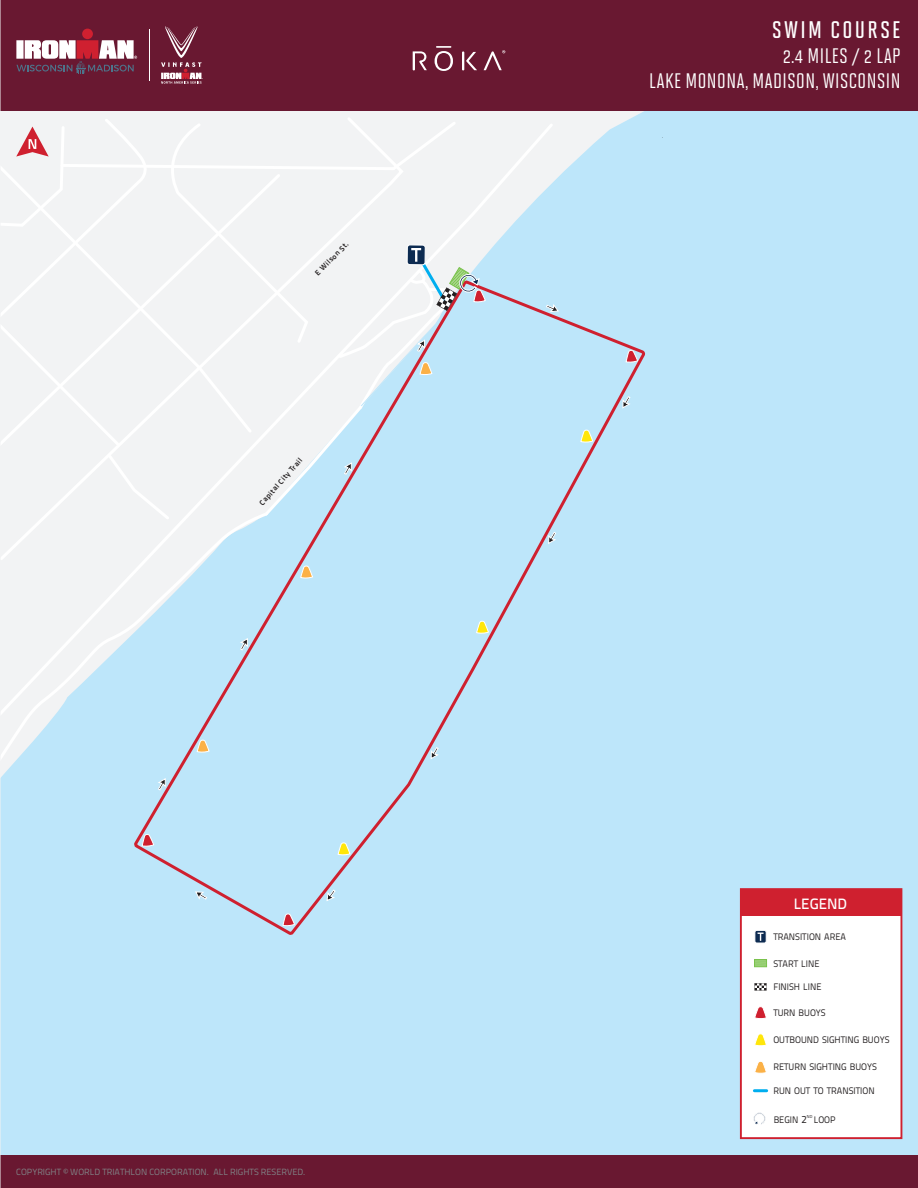
<style>
.page{position:relative;width:918px;height:1188px;background:#fff}
.page>*{position:absolute;margin:0;border:0;box-sizing:border-box;transform-origin:0 0}
.t1{font:24px "Solano Gothic MVB Sb Cap";letter-spacing:.1em;color:#fff}
.t2{font:500 21px/25.5px "Solano Gothic MVB";letter-spacing:.025em;color:#fff;text-align:right}
.t3{font:500 15px "Titillium Text 22 L";color:#fff}
.t4{font:9.45px "Titillium Text 22 L";color:#231f20;scale:.96 1}
.t5{font:9px "Titillium Text 22 L";color:#808285}
.t6{font:700 7.5px "Titillium Text 22 L";color:#231f20}
.s1{font-size:10.5px}
</style>
<div class="page">
<div style="left:0;top:110px;width:918px;height:1046px;background:#bde6fa"></div>
<svg style="left:0;top:735px;width:132px;height:44px"></svg>
<div style="left:0;top:0;width:918px;height:110px;background:#691831"></div>
<div style="left:0;top:1156px;width:918px;height:32px;background:#691831"></div>
<svg style="left:413px;top:51px;width:14px;height:19px"></svg>
<svg style="left:462px;top:51px;width:15px;height:19px"></svg>
<svg style="left:435px;top:46px;width:18px;height:25px"></svg>
<svg style="left:484px;top:50px;width:21px;height:20px"></svg>
<div style="left:132px;top:282px;width:515px;height:656px;background:#bde6fa"></div>
<div style="left:740px;top:888px;width:162px;height:251px;background:#fff;border:2px solid #cf202f"></div>
<div style="left:740px;top:889px;width:161px;height:27px;background:#cf202f"></div>
<svg style="left:755px;top:983px;width:12px;height:8px"></svg>
<svg style="left:756px;top:961px;width:9px;height:4px"></svg>
<div style="left:754px;top:959px;width:13px;height:8px;border:1px solid #7ac24c"></div>
<svg style="left:755px;top:930px;width:11px;height:13px"></svg>
<div style="left:755px;top:930px;width:12px;height:13px;border:1px solid #fff;border-radius:2px"></div>
<svg style="left:758px;top:933px;width:6px;height:8px"></svg>
<svg style="left:755px;top:1006px;width:11px;height:13px"></svg>
<svg style="left:754px;top:1033px;width:12px;height:13px"></svg>
<svg style="left:754px;top:1089px;width:13px;height:3px"></svg>
<svg style="left:755px;top:1061px;width:11px;height:13px"></svg>
<svg style="left:753px;top:1112px;width:13px;height:13px"></svg>
<svg style="left:0;top:0;width:254px;height:119px"></svg>
<svg style="left:0;top:121px;width:556px;height:614px"></svg>
<svg style="left:0;top:119px;width:486px;height:403px"></svg>
<p class="t6" style="left:312px;top:270px;width:46px;rotate:-45deg">E Wilson St.</p>
<p class="t6" style="left:257px;top:500px;width:62px;rotate:-49deg">Capital City Trail</p>
<p class="t5" style="left:16px;top:1165px;width:291px">COPYRIGHT © WORLD TRIATHLON CORPORATION. ALL RIGHTS RESERVED.</p>
<h1 class="t1" style="left:772px;top:16px;width:130px">SWIM COURSE</h1>
<h2 class="t2" style="left:649px;top:43px;width:253px">2.4 MILES / 2 LAP<br>LAKE MONONA, MADISON, WISCONSIN</h2>
<h3 class="t3" style="left:794px;top:892px;width:55px">LEGEND</h3>
<p class="t4" style="left:773px;top:930px;width:77px">TRANSITION AREA</p>
<p class="t4" style="left:773px;top:956px;width:50px">START LINE</p>
<p class="t4" style="left:773px;top:980px;width:52px">FINISH LINE</p>
<p class="t4" style="left:773px;top:1006px;width:56px">TURN BUOYS</p>
<p class="t4" style="left:773px;top:1033px;width:123px">OUTBOUND SIGHTING BUOYS</p>
<p class="t4" style="left:773px;top:1060px;width:109px">RETURN SIGHTING BUOYS</p>
<p class="t4" style="left:773px;top:1083px;width:107px">RUN OUT TO TRANSITION</p>
<p class="t4" style="left:774px;top:1112px;width:66px">BEGIN <span class="s1">2</span><sup>ND</sup> LOOP</p>
</div>
